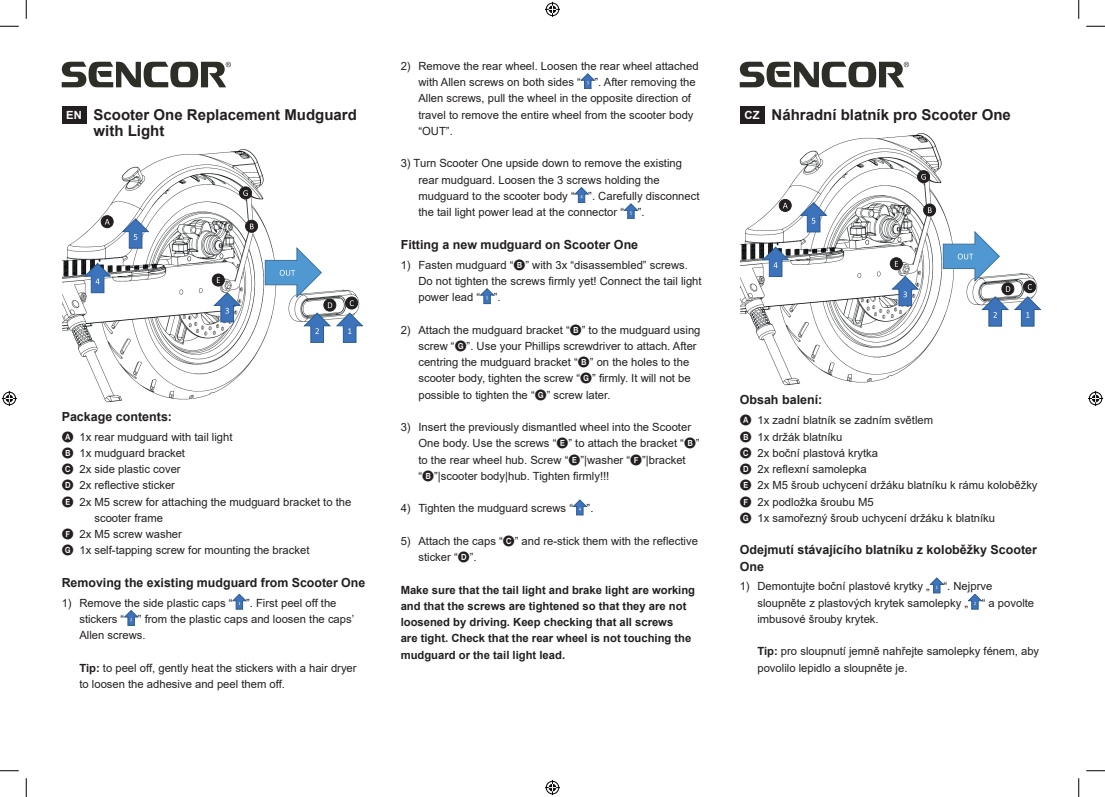
<style>
.page{position:relative;width:1105px;height:797px;background:#fff}
.page>*{position:absolute;margin:0;border:0;box-sizing:border-box;transform-origin:0 0}
.t1{font:700 15px/16.2px "Arial";color:#231f20}
.t2{font:700 12.5px/16.2px "Arial";color:#231f20}
.t3{font:11.25px/16.2px "Arial";color:#231f20}
.t4{font:700 11.25px/16.2px "Arial";color:#231f20}
.s1{font-size:11.25px;color:#fff}
.s2{font-family:"Zz 2"}
.s3{font-weight:700}
</style>
<div class="page">
<svg style="left:62px;top:62px;width:169px;height:25px"></svg>
<div style="left:62px;top:106px;width:24px;height:17px;background:#231f20"></div>
<img style="left:62px;top:149px;width:210px;height:254px">
<svg style="left:84px;top:263px;width:27px;height:30px"></svg>
<svg style="left:214px;top:292px;width:27px;height:30px"></svg>
<svg style="left:122px;top:218px;width:27px;height:31px"></svg>
<div style="left:101px;top:216px;width:12px;height:12px;background:#231f20;border-radius:50%"></div>
<div style="left:101px;top:215px;width:12px;height:13px;border:1px solid #231f20;border-radius:50%"></div>
<svg style="left:105px;top:219px;width:5px;height:6px"></svg>
<div style="left:212px;top:274px;width:12px;height:12px;background:#231f20;border-radius:50%"></div>
<div style="left:212px;top:274px;width:13px;height:12px;border:1px solid #231f20;border-radius:50%"></div>
<svg style="left:217px;top:277px;width:3px;height:6px"></svg>
<div style="left:240px;top:187px;width:12px;height:12px;background:#231f20;border-radius:50%"></div>
<div style="left:239px;top:187px;width:13px;height:12px;border:1px solid #231f20;border-radius:50%"></div>
<svg style="left:243px;top:190px;width:5px;height:6px"></svg>
<svg style="left:246px;top:220px;width:12px;height:12px"></svg>
<div style="left:245px;top:220px;width:13px;height:12px;border:1px solid #231f20;border-radius:50%"></div>
<svg style="left:250px;top:224px;width:4px;height:5px"></svg>
<svg style="left:265px;top:247px;width:98px;height:96px"></svg>
<svg style="left:233px;top:594px;width:13px;height:15px"></svg>
<svg style="left:124px;top:610px;width:14px;height:15px"></svg>
<svg style="left:581px;top:74px;width:13px;height:15px"></svg>
<svg style="left:575px;top:187px;width:13px;height:16px"></svg>
<svg style="left:624px;top:204px;width:14px;height:15px"></svg>
<svg style="left:480px;top:288px;width:14px;height:16px"></svg>
<svg style="left:573px;top:499px;width:14px;height:16px"></svg>
<svg style="left:740px;top:62px;width:169px;height:25px"></svg>
<div style="left:740px;top:106px;width:24px;height:17px;background:#231f20"></div>
<img style="left:740px;top:133px;width:295px;height:253px">
<svg style="left:762px;top:246px;width:27px;height:31px"></svg>
<svg style="left:892px;top:276px;width:27px;height:30px"></svg>
<svg style="left:800px;top:202px;width:27px;height:30px"></svg>
<div style="left:779px;top:199px;width:12px;height:12px;background:#231f20;border-radius:50%"></div>
<div style="left:779px;top:199px;width:12px;height:13px;border:1px solid #231f20;border-radius:50%"></div>
<svg style="left:783px;top:203px;width:5px;height:5px"></svg>
<div style="left:890px;top:258px;width:12px;height:12px;background:#231f20;border-radius:50%"></div>
<div style="left:890px;top:257px;width:12px;height:13px;border:1px solid #231f20;border-radius:50%"></div>
<svg style="left:895px;top:261px;width:3px;height:6px"></svg>
<div style="left:917px;top:171px;width:12px;height:12px;background:#231f20;border-radius:50%"></div>
<div style="left:917px;top:170px;width:13px;height:13px;border:1px solid #231f20;border-radius:50%"></div>
<svg style="left:921px;top:174px;width:5px;height:6px"></svg>
<div style="left:923px;top:204px;width:13px;height:12px;background:#231f20;border-radius:50%"></div>
<div style="left:923px;top:204px;width:13px;height:12px;border:1px solid #231f20;border-radius:50%"></div>
<svg style="left:928px;top:207px;width:4px;height:6px"></svg>
<svg style="left:943px;top:231px;width:98px;height:95px"></svg>
<svg style="left:930px;top:578px;width:13px;height:15px"></svg>
<svg style="left:968px;top:594px;width:14px;height:15px"></svg>
<svg style="left:0;top:25px;width:19px;height:2px"></svg>
<svg style="left:1086px;top:25px;width:19px;height:2px"></svg>
<svg style="left:0;top:770px;width:19px;height:1px"></svg>
<svg style="left:1086px;top:770px;width:19px;height:1px"></svg>
<svg style="left:25px;top:0;width:2px;height:19px"></svg>
<svg style="left:25px;top:778px;width:2px;height:19px"></svg>
<svg style="left:1078px;top:0;width:1px;height:19px"></svg>
<svg style="left:1078px;top:778px;width:1px;height:19px"></svg>
<svg style="left:545px;top:2px;width:15px;height:15px"></svg>
<svg style="left:545px;top:780px;width:15px;height:15px"></svg>
<svg style="left:2px;top:391px;width:15px;height:15px"></svg>
<svg style="left:1088px;top:391px;width:15px;height:15px"></svg>
<h1 class="t1" style="left:94px;top:107px;width:265px;text-indent:-27px"><span class="s1">EN</span> Scooter One Replacement Mudguard with Light</h1>
<p class="t2" style="left:62px;top:408px;width:112px">Package contents:</p>
<p class="t3" style="left:62px;top:428px;width:172px"><span class="s2">A</span> 1x rear mudguard with tail light</p>
<p class="t3" style="left:62px;top:444px;width:125px"><span class="s2">B</span> 1x mudguard bracket</p>
<p class="t3" style="left:62px;top:461px;width:121px"><span class="s2">C</span> 2x side plastic cover</p>
<p class="t3" style="left:62px;top:477px;width:115px"><span class="s2">D</span> 2x reflective sticker</p>
<p class="t3" style="left:62px;top:493px;width:291px"><span class="s2">E</span> 2x M5 screw for attaching the mudguard bracket to the</p>
<p class="t3" style="left:94px;top:509px;width:70px">scooter frame</p>
<p class="t3" style="left:62px;top:526px;width:122px"><span class="s2">F</span> 2x M5 screw washer</p>
<p class="t3" style="left:62px;top:542px;width:249px"><span class="s2">G</span> 1x self-tapping screw for mounting the bracket</p>
<p class="t2" style="left:62px;top:574px;width:305px">Removing the existing mudguard from Scooter One</p>
<p class="t3" style="left:79px;top:594px;width:276px;text-indent:-18px">1) Remove the side plastic caps “ ”. First peel off the stickers “ ” from the plastic caps and loosen the caps’<br>Allen screws.</p>
<p class="t3" style="left:79px;top:659px;width:279px"><span class="s3">Tip:</span> to peel off, gently heat the stickers with a hair dryer to loosen the adhesive and peel them off.</p>
<p class="t3" style="left:418px;top:58px;width:282px;text-indent:-18px">2) Remove the rear wheel. Loosen the rear wheel attached with Allen screws on both sides “ ”. After removing the Allen screws, pull the wheel in the opposite direction of travel to remove the entire wheel from the scooter body “OUT”.</p>
<p class="t3" style="left:418px;top:155px;width:283px;text-indent:-18px">3) Turn Scooter One upside down to remove the existing rear mudguard. Loosen the 3 screws holding the mudguard to the scooter body “ ”. Carefully disconnect the tail light power lead at the connector “ ”.</p>
<p class="t2" style="left:401px;top:236px;width:239px">Fitting a new mudguard on Scooter One</p>
<p class="t3" style="left:418px;top:256px;width:285px;text-indent:-18px">1) Fasten mudguard “<span class="s2">B</span>” with 3x “disassembled” screws.<br>Do not tighten the screws firmly yet! Connect the tail light power lead “ ”.</p>
<p class="t3" style="left:418px;top:321px;width:284px;text-indent:-18px">2) Attach the mudguard bracket “<span class="s2">B</span>” to the mudguard using screw “<span class="s2">G</span>”. Use your Phillips screwdriver to attach. After centring the mudguard bracket “<span class="s2">B</span>” on the holes to the scooter body, tighten the screw “<span class="s2">G</span>” firmly. It will not be possible to tighten the “<span class="s2">G</span>” screw later.</p>
<p class="t3" style="left:418px;top:419px;width:283px;text-indent:-18px">3) Insert the previously dismantled wheel into the Scooter One body. Use the screws “<span class="s2">E</span>” to attach the bracket “<span class="s2">B</span>” to the rear wheel hub. Screw “<span class="s2">E</span>”|washer “<span class="s2">F</span>”|bracket “<span class="s2">B</span>”|scooter body|hub. Tighten firmly!!!</p>
<p class="t3" style="left:401px;top:500px;width:194px">4) Tighten the mudguard screws “ ”.</p>
<p class="t3" style="left:418px;top:533px;width:281px;text-indent:-18px">5) Attach the caps “<span class="s2">C</span>” and re-stick them with the reflective sticker “<span class="s2">D</span>”.</p>
<p class="t4" style="left:401px;top:581px;width:296px">Make sure that the tail light and brake light are working and that the screws are tightened so that they are not loosened by driving. Keep checking that all screws<br>are tight. Check that the rear wheel is not touching the mudguard or the tail light lead.</p>
<h1 class="t1" style="left:745px;top:107px;width:268px"><span class="s1">CZ</span> Náhradní blatník pro Scooter One</h1>
<p class="t2" style="left:740px;top:392px;width:84px">Obsah balení:</p>
<p class="t3" style="left:740px;top:412px;width:299px"><span class="s2">A</span> 1x zadní blatník se zadním světlem<br><span class="s2">B</span> 1x držák blatníku<br><span class="s2">C</span> 2x boční plastová krytka<br><span class="s2">D</span> 2x reflexní samolepka<br><span class="s2">E</span> 2x M5 šroub uchycení držáku blatníku k rámu koloběžky<br><span class="s2">F</span> 2x podložka šroubu M5<br><span class="s2">G</span> 1x samořezný šroub uchycení držáku k blatníku</p>
<p class="t2" style="left:740px;top:542px;width:299px">Odejmutí stávajícího blatníku z koloběžky Scooter<br>One</p>
<p class="t3" style="left:757px;top:578px;width:278px;text-indent:-18px">1) Demontujte boční plastové krytky „ “. Nejprve sloupněte z plastových krytek samolepky „ “ a povolte imbusové šrouby krytek.</p>
<p class="t3" style="left:757px;top:643px;width:283px"><span class="s3">Tip:</span> pro sloupnutí jemně nahřejte samolepky fénem, aby povolilo lepidlo a sloupněte je.</p>
</div>
